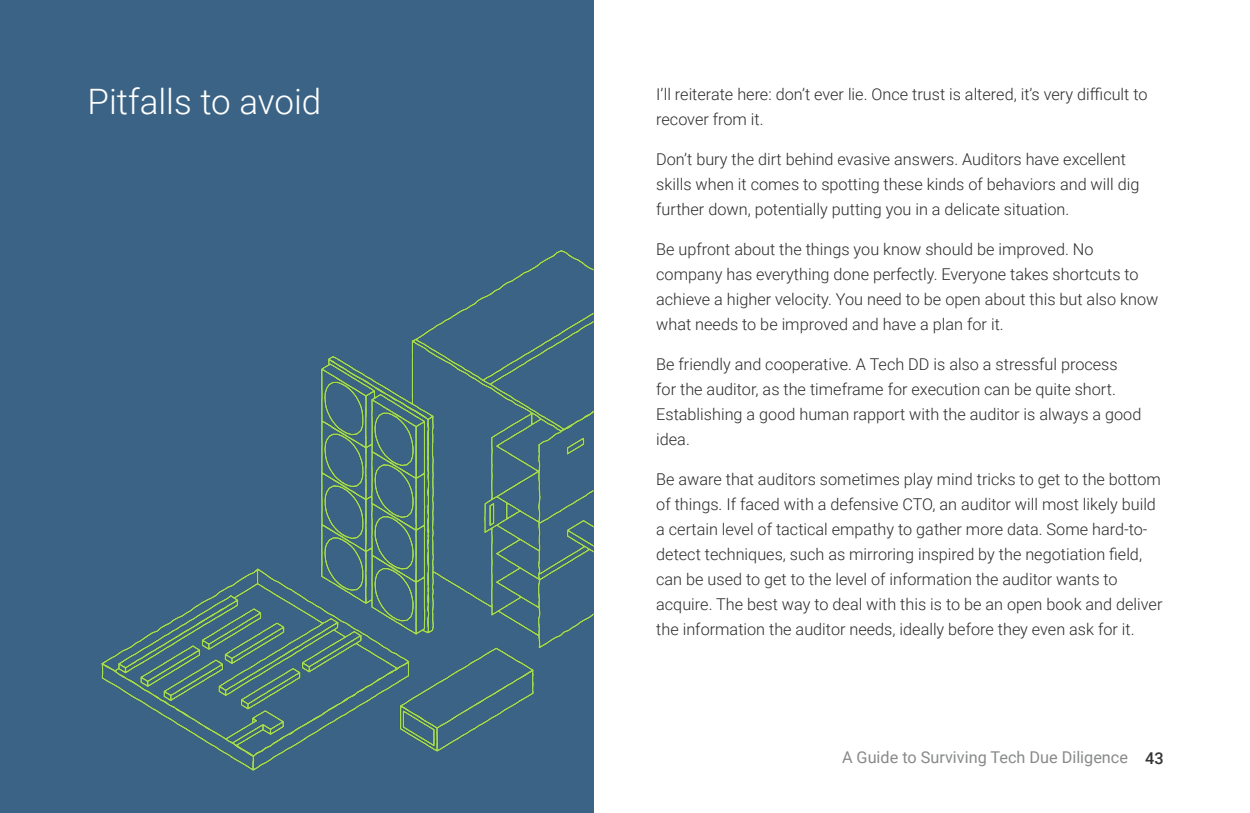
<style>
.page{position:relative;width:1250px;height:813px;background:#fff}
.page>*{position:absolute;margin:0;border:0;box-sizing:border-box;transform-origin:0 0}
.t1{font:300 35px "Roboto";color:#fff}
.t2{font:300 16.25px/25px "Roboto";color:#2b2b2b}
.t3{font:16.25px "Roboto";color:#888a8a}
.s1{font-weight:500;color:#343433}
</style>
<div class="page">
<div style="left:0;top:0;width:594px;height:812px;background:#3b6385"></div>
<img style="left:101px;top:249px;width:493px;height:521px">
<h1 class="t1" style="left:88px;top:77px;width:235px">Pitfalls to avoid</h1>
<p class="t2" style="left:656px;top:81px;width:493px">I’ll reiterate here: don’t ever lie. Once trust is altered, it’s very difficult to recover from it.</p>
<p class="t2" style="left:656px;top:146px;width:485px">Don’t bury the dirt behind evasive answers. Auditors have excellent skills when it comes to spotting these kinds of behaviors and will dig further down, potentially putting you in a delicate situation.</p>
<p class="t2" style="left:656px;top:236px;width:504px">Be upfront about the things you know should be improved. No company has everything done perfectly. Everyone takes shortcuts to achieve a higher velocity. You need to be open about this but also know what needs to be improved and have a plan for it.</p>
<p class="t2" style="left:656px;top:351px;width:487px">Be friendly and cooperative. A Tech DD is also a stressful process for the auditor, as the timeframe for execution can be quite short.<br>Establishing a good human rapport with the auditor is always a good idea.</p>
<p class="t2" style="left:656px;top:466px;width:508px">Be aware that auditors sometimes play mind tricks to get to the bottom of things. If faced with a defensive CTO, an auditor will most likely build a certain level of tactical empathy to gather more data. Some hard-to&shy;detect techniques, such as mirroring inspired by the negotiation field, can be used to get to the level of information the auditor wants to acquire. The best way to deal with this is to be an open book and deliver the information the auditor needs, ideally before they even ask for it.</p>
<p class="t3" style="left:842px;top:745px;width:323px">A Guide to Surviving Tech Due Diligence <span class="s1">43</span></p>
</div>
